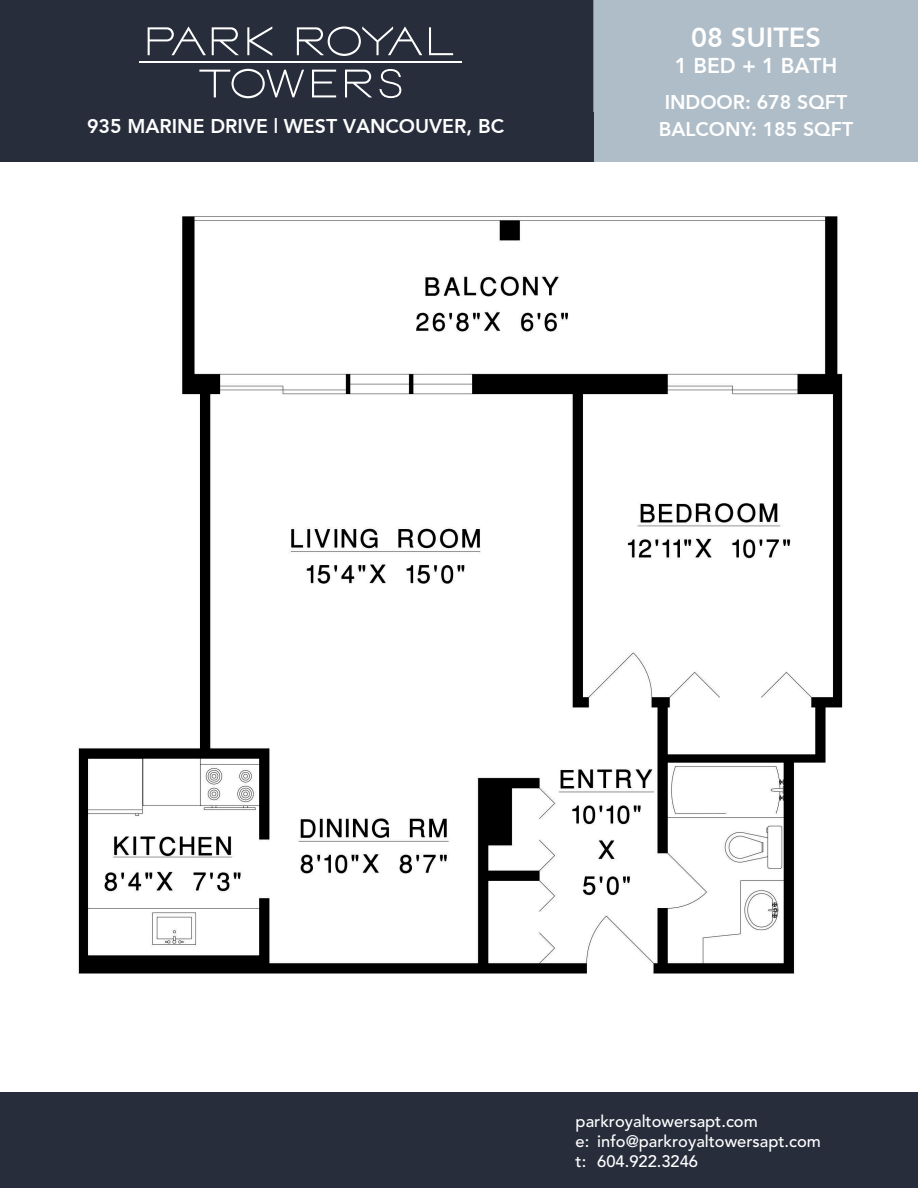
<style>
.page{position:relative;width:918px;height:1188px;background:#fff}
.page>*{position:absolute;margin:0;border:0;box-sizing:border-box;transform-origin:0 0}
.t1{font:700 27px "Expo S Si";color:#fff}
.t2{font:700 21px "Expo S Si";color:#fff}
.t3{font:700 19.5px "Expo S Si";color:#fff}
.t4{font:500 16.5px/19.8px "Avenir";color:#fff}
</style>
<div class="page">
<div style="left:0;top:1093px;width:918px;height:95px;background:#272d3b"></div>
<div style="left:0;top:0;width:601px;height:161px;background:#272d3b"></div>
<div style="left:594px;top:0;width:324px;height:162px;background:#afbdc8"></div>
<svg style="left:247px;top:26px;width:25px;height:30px"></svg>
<svg style="left:212px;top:27px;width:27px;height:28px"></svg>
<svg style="left:148px;top:26px;width:58px;height:29px"></svg>
<svg style="left:429px;top:27px;width:24px;height:28px"></svg>
<svg style="left:297px;top:26px;width:125px;height:30px"></svg>
<svg style="left:312px;top:70px;width:24px;height:27px"></svg>
<svg style="left:199px;top:69px;width:105px;height:29px"></svg>
<svg style="left:345px;top:70px;width:27px;height:27px"></svg>
<svg style="left:379px;top:69px;width:22px;height:29px"></svg>
<hr style="left:139px;top:62px;width:323px;height:1px;background:#fff">
<img style="left:78px;top:216px;width:765px;height:758px">
<p class="t3" style="left:87px;top:114px;width:418px">935 MARINE DRIVE | WEST VANCOUVER, BC</p>
<p class="t1" style="left:691px;top:22px;width:131px">08 SUITES</p>
<p class="t2" style="left:675px;top:53px;width:164px">1 BED + 1 BATH</p>
<p class="t3" style="left:665px;top:90px;width:184px">INDOOR: 678 SQFT</p>
<p class="t3" style="left:659px;top:117px;width:196px">BALCONY: 185 SQFT</p>
<p class="t4" style="left:576px;top:1112px;width:247px">parkroyaltowersapt.com<br>e: info@parkroyaltowersapt.com t: 604.922.3246</p>
</div>
